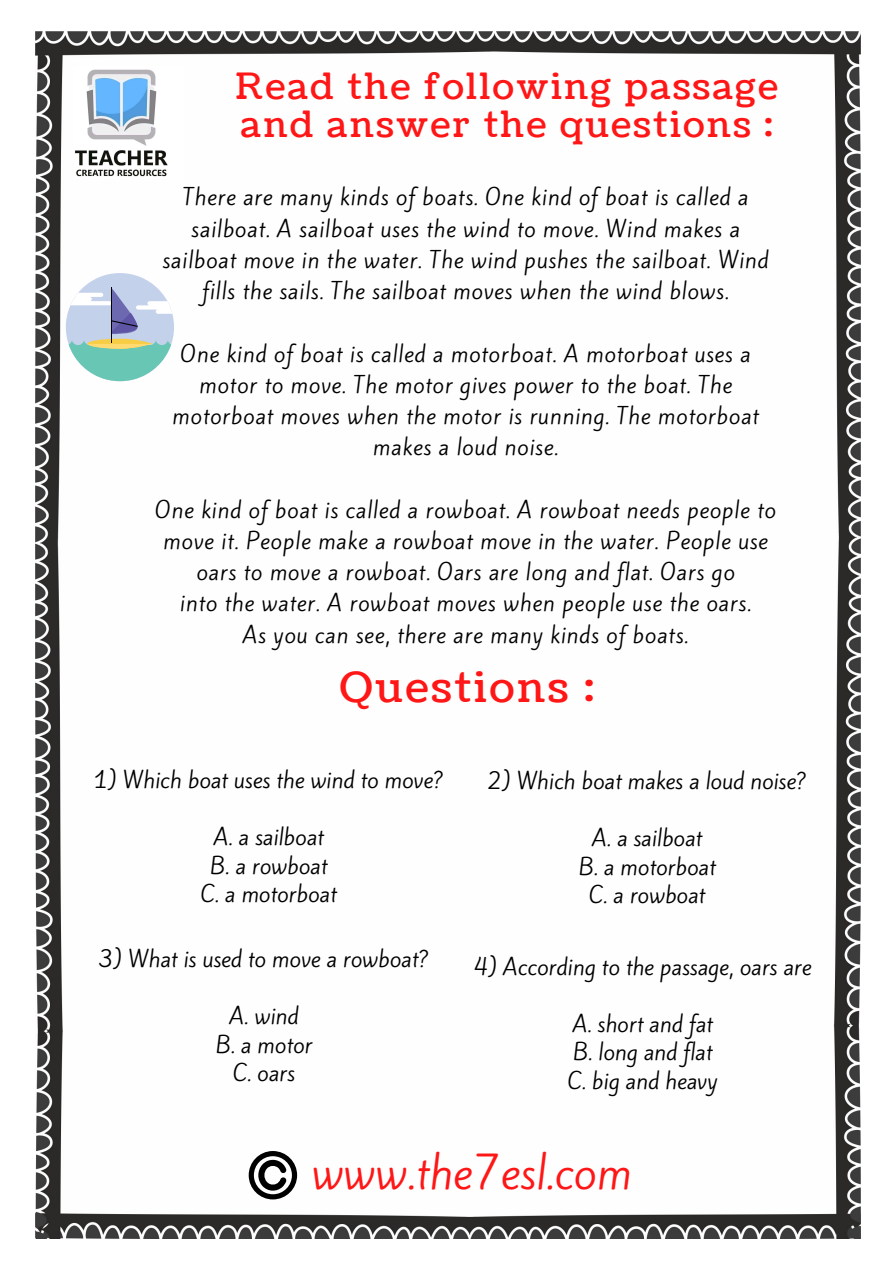
<style>
.page{position:relative;width:894px;height:1264px;background:#fff}
.page>*{position:absolute;margin:0;border:0;box-sizing:border-box;transform-origin:0 0}
.t1{font:42px "Kite One";color:#ff1616}
.t2{font:42px "Coustard";letter-spacing:.07em;color:#ff1616}
.t3{font:36px/38.8px "Coustard";letter-spacing:.07em;color:#ff1616}
.t4{font:21px/31.2px "Kite One";letter-spacing:.035em;color:#000;text-align:center}
.t5{font:21px/28.5px "Kite One";color:#000;text-align:center}
</style>
<div class="page">
<img style="left:36px;top:32px;width:824px;height:1206px">
<div style="left:75px;top:297px;width:156px;height:789px;background:#fefefe"></div>
<img style="left:73px;top:66px;width:111px;height:113px">
<svg style="left:248px;top:1150px;width:49px;height:49px"></svg>
<div style="left:66px;top:273px;width:108px;height:108px;background:#c3d1eb;border-radius:50%"></div>
<hr style="left:111px;top:287px;width:1px;height:55px;background:#000">
<svg style="left:69px;top:288px;width:103px;height:93px"></svg>
<h2 class="t3" style="left:235px;top:68px;width:543px">Read the following passage and answer the questions :</h2>
<p class="t4" style="left:162px;top:182px;width:607px">There are many kinds of boats. One kind of boat is called a sailboat. A sailboat uses the wind to move. Wind makes a sailboat move in the water. The wind pushes the sailboat. Wind fills the sails. The sailboat moves when the wind blows.</p>
<p class="t4" style="left:172px;top:338px;width:588px">One kind of boat is called a motorboat. A motorboat uses a motor to move. The motor gives power to the boat. The motorboat moves when the motor is running. The motorboat makes a loud noise.</p>
<p class="t4" style="left:155px;top:494px;width:622px">One kind of boat is called a rowboat. A rowboat needs people to move it. People make a rowboat move in the water. People use oars to move a rowboat. Oars are long and flat. Oars go<br>into the water. A rowboat moves when people use the oars.<br>As you can see, there are many kinds of boats.</p>
<h1 class="t2" style="left:339px;top:658px;width:256px">Questions :</h1>
<p class="t5" style="left:94px;top:766px;width:351px">1) Which boat uses the wind to move?</p>
<p class="t5" style="left:201px;top:823px;width:137px">A. a sailboat<br>B. a rowboat<br>C. a motorboat</p>
<p class="t5" style="left:99px;top:945px;width:331px">3) What is used to move a rowboat?</p>
<p class="t5" style="left:216px;top:1002px;width:98px">A. wind<br>B. a motor<br>C. oars</p>
<p class="t5" style="left:487px;top:767px;width:321px">2) Which boat makes a loud noise?</p>
<p class="t5" style="left:578px;top:824px;width:138px">A. a sailboat<br>B. a motorboat<br>C. a rowboat</p>
<p class="t5" style="left:474px;top:952px;width:339px">4) According to the passage, oars are</p>
<p class="t5" style="left:567px;top:1009px;width:151px;text-align:left">A. short and fat<br>B. long and flat<br>C. big and heavy</p>
<h1 class="t1" style="left:311px;top:1142px;width:322px">www.the7esl.com</h1>
</div>
